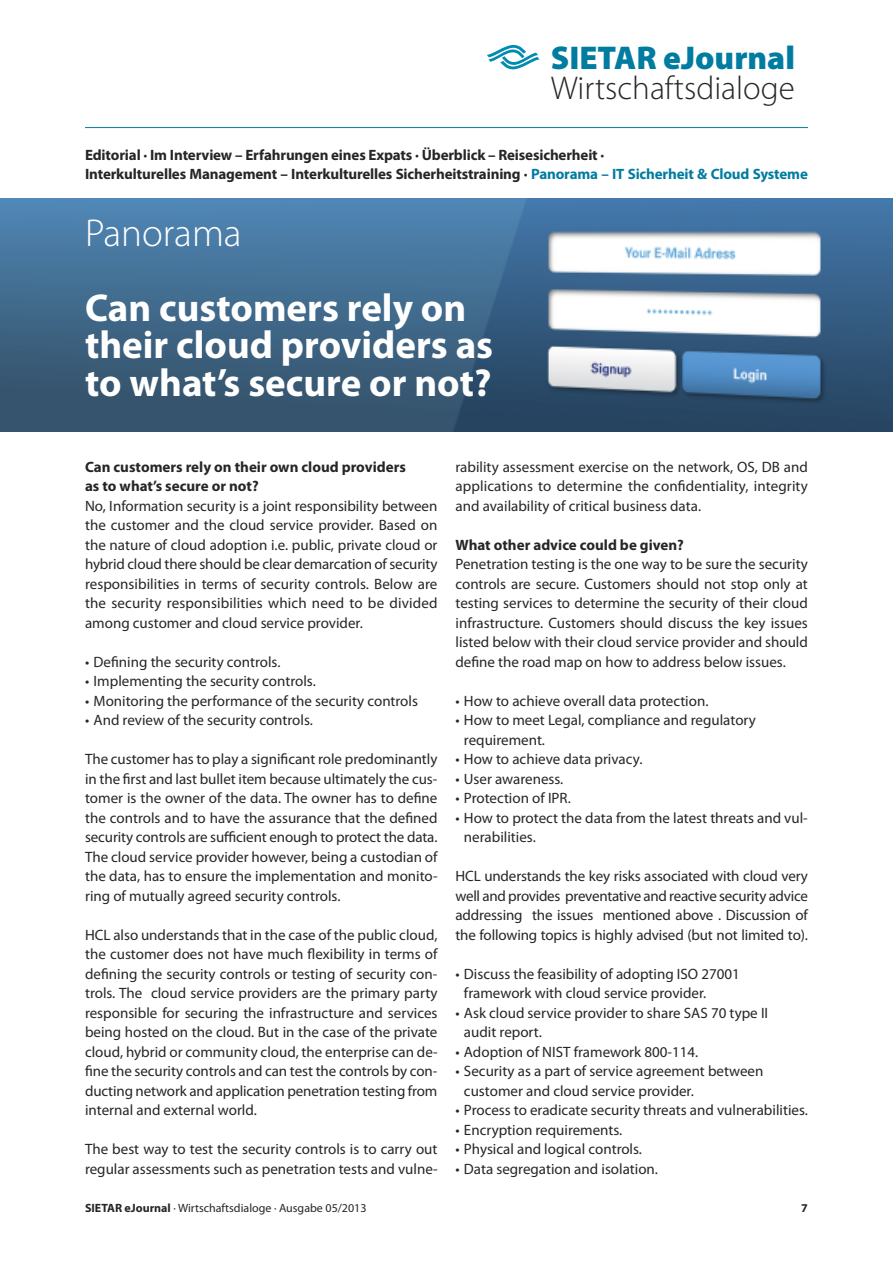
<style>
.page{position:relative;width:893px;height:1263px;background:#fff}
.page>*{position:absolute;margin:0;border:0;box-sizing:border-box;transform-origin:0 0}
.t1{font:700 39px/37.5px "Myriad Pro";color:#fff}
.t2{font:300 39px "Myriad Pro";color:#fff}
.t3{font:300 33px "Myriad Pro";color:#272627}
.t4{font:900 33px "Myriad Pro";color:#007ca1}
.t5{font:15px/19.5px "Myriad Pro";color:#272627;text-align:justify}
.t6{font:700 15px/19.5px "Myriad Pro";letter-spacing:-.01em;color:#272627}
.t7{font:12px "Myriad Pro";color:#272627}
.t8{font:700 12px "Myriad Pro";color:#272627}
.s1{color:#007ca1}
.s2{font-weight:700}
</style>
<div class="page">
<img style="left:0;top:198px;width:893px;height:234px">
<svg style="left:487px;top:45px;width:53px;height:24px"></svg>
<hr style="left:85px;top:127px;width:723px;height:1px;background:#007ca1">
<h2 class="t4" style="left:551px;top:46px;width:246px">SIETAR eJournal</h2>
<h2 class="t3" style="left:551px;top:76px;width:245px">Wirtschaftsdialoge</h2>
<p class="t6" style="left:85px;top:146px;width:724px">Editorial · Im Interview – Erfahrungen eines Expats · Überblick – Reisesicherheit ·<br>Interkulturelles Management – Interkulturelles Sicherheitstraining · <span class="s1">Panorama – IT Sicherheit &amp; Cloud Systeme</span></p>
<h1 class="t2" style="left:85px;top:218px;width:158px">Panorama</h1>
<h1 class="t1" style="left:85px;top:292px;width:410px">Can customers rely on their cloud providers as to what’s secure or not?</h1>
<p class="t6" style="left:85px;top:458px;width:322px">Can customers rely on their own cloud providers as to what’s secure or not?</p>
<p class="t5" style="left:85px;top:497px;width:354px">No, Information security is a joint responsibility between the customer and the cloud service provider. Based on the nature of cloud adoption i.e. public, private cloud or hybrid cloud there should be clear demarcation of security responsibilities in terms of security controls. Below are the security responsibilities which need to be divided among customer and cloud service provider.</p>
<p class="t5" style="left:85px;top:653px;width:197px">• Defining the security controls.</p>
<p class="t5" style="left:85px;top:672px;width:232px">• Implementing the security controls.</p>
<p class="t5" style="left:85px;top:692px;width:334px">• Monitoring the performance of the security controls</p>
<p class="t5" style="left:85px;top:711px;width:229px">• And review of the security controls.</p>
<p class="t5" style="left:85px;top:750px;width:354px">The customer has to play a significant role predominantly in the first and last bullet item because ultimately the cus&shy;tomer is the owner of the data. The owner has to define the controls and to have the assurance that the defined security controls are sufficient enough to protect the data.<br>The cloud service provider however, being a custodian of the data, has to ensure the implementation and monito&shy;ring of mutually agreed security controls.</p>
<p class="t5" style="left:85px;top:926px;width:354px">HCL also understands that in the case of the public cloud, the customer does not have much flexibility in terms of defining the security controls or testing of security con&shy;trols. The cloud service providers are the primary party responsible for securing the infrastructure and services being hosted on the cloud. But in the case of the private cloud, hybrid or community cloud, the enterprise can de&shy;fine the security controls and can test the controls by con&shy;ducting network and application penetration testing from internal and external world.</p>
<p class="t5" style="left:85px;top:1140px;width:354px">The best way to test the security controls is to carry out regular assessments such as penetration tests and vulne-</p>
<p class="t5" style="left:455px;top:458px;width:354px">rability assessment exercise on the network, OS, DB and applications to determine the confidentiality, integrity and availability of critical business data.</p>
<p class="t6" style="left:455px;top:536px;width:230px">What other advice could be given?</p>
<p class="t5" style="left:455px;top:555px;width:354px">Penetration testing is the one way to be sure the security controls are secure. Customers should not stop only at testing services to determine the security of their cloud infrastructure. Customers should discuss the key issues listed below with their cloud service provider and should define the road map on how to address below issues.</p>
<p class="t5" style="left:455px;top:692px;width:254px">• How to achieve overall data protection.</p>
<p class="t5" style="left:464px;top:711px;width:293px;text-indent:-9px">• How to meet Legal, compliance and regulatory requirement.</p>
<p class="t5" style="left:455px;top:750px;width:188px">• How to achieve data privacy.</p>
<p class="t5" style="left:455px;top:770px;width:109px">• User awareness.</p>
<p class="t5" style="left:455px;top:789px;width:117px">• Protection of IPR.</p>
<p class="t5" style="left:464px;top:809px;width:345px;text-indent:-9px">• How to protect the data from the latest threats and vul&shy;nerabilities.</p>
<p class="t5" style="left:455px;top:867px;width:354px">HCL understands the key risks associated with cloud very well and provides preventative and reactive security advice addressing the issues mentioned above . Discussion of the following topics is highly advised (but not limited to).</p>
<p class="t5" style="left:464px;top:965px;width:277px;text-indent:-9px">• Discuss the feasibility of adopting ISO 27001 framework with cloud service provider.</p>
<p class="t5" style="left:464px;top:1004px;width:306px;text-indent:-9px">• Ask cloud service provider to share SAS 70 type II audit report.</p>
<p class="t5" style="left:455px;top:1043px;width:244px">• Adoption of NIST framework 800-114.</p>
<p class="t5" style="left:464px;top:1062px;width:301px;text-indent:-9px">• Security as a part of service agreement between customer and cloud service provider.</p>
<p class="t5" style="left:455px;top:1101px;width:354px">• Process to eradicate security threats and vulnerabilities.</p>
<p class="t5" style="left:455px;top:1121px;width:168px">• Encryption requirements.</p>
<p class="t5" style="left:455px;top:1140px;width:188px">• Physical and logical controls.</p>
<p class="t5" style="left:455px;top:1160px;width:204px">• Data segregation and isolation.</p>
<p class="t7" style="left:85px;top:1204px;width:283px"><span class="s2">SIETAR eJournal</span> · Wirtschaftsdialoge · Ausgabe 05/2013</p>
<p class="t8" style="left:801px;top:1204px;width:8px">7</p>
</div>
